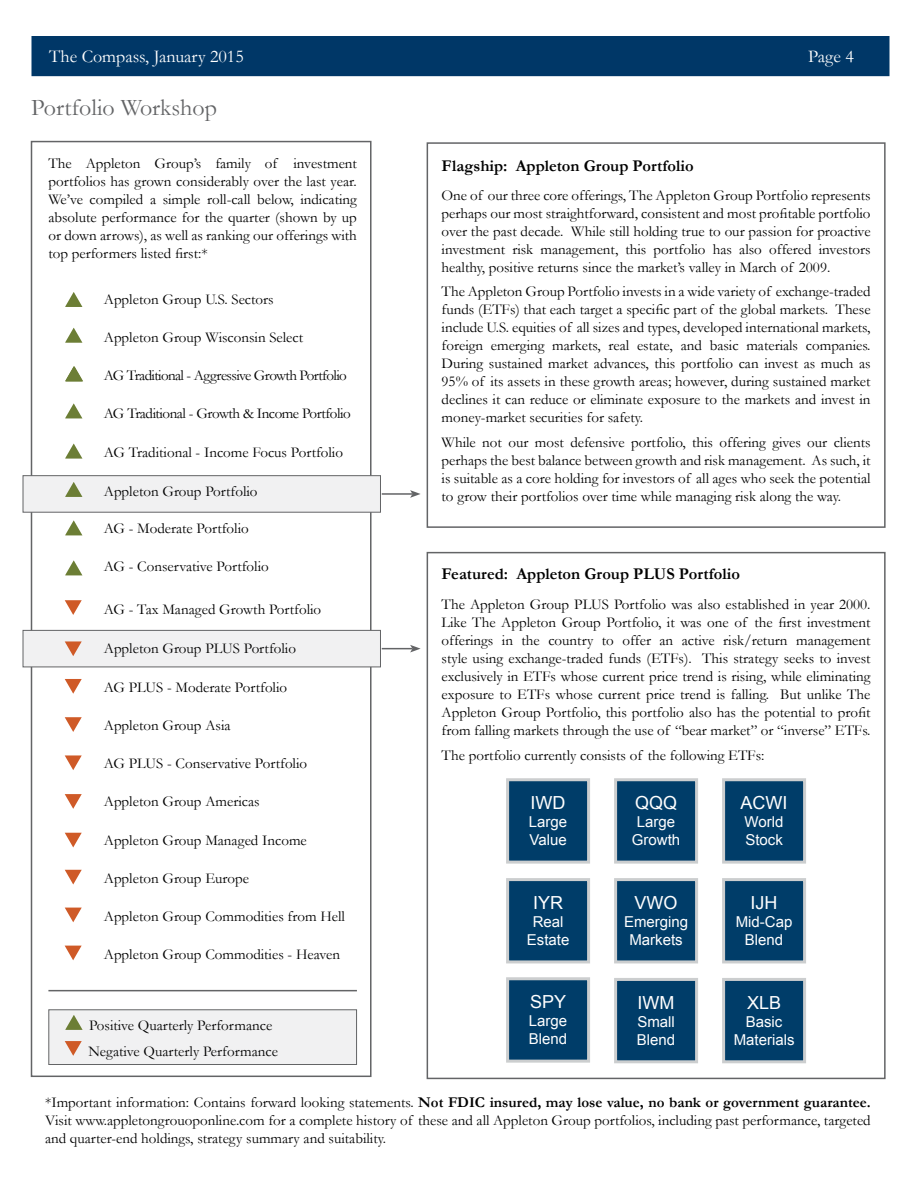
<style>
.page{position:relative;width:918px;height:1188px;background:#fff}
.page>*{position:absolute;margin:0;border:0;box-sizing:border-box;transform-origin:0 0}
.t1{font:24px "Garamond";color:#636466}
.t2{font:18px "Arial";color:#fff}
.t3{font:18px "Garamond";color:#fff}
.t4{font:700 16.5px "Garamond";color:#000}
.t5{font:15px/18px "Garamond";color:#000;text-align:justify}
.t6{font:15px/18px "Arial";color:#fff;text-align:center}
.t7{font:15px "Garamond";letter-spacing:-.04em;color:#000}
.t8{font:15px "Garamond";letter-spacing:-.03em;color:#000}
.s1{font-weight:700}
</style>
<div class="page">
<div style="left:32px;top:36px;width:858px;height:40px;background:#003767"></div>
<div style="left:31px;top:141px;width:341px;height:936px;border:2px solid #636466"></div>
<div style="left:23px;top:475px;width:358px;height:38px;background:#f1f1f2;border:1px solid #636466"></div>
<div style="left:23px;top:630px;width:358px;height:37px;background:#f1f1f2;border:1px solid #636466"></div>
<svg style="left:65px;top:946px;width:17px;height:14px"></svg>
<svg style="left:65px;top:328px;width:17px;height:15px"></svg>
<svg style="left:65px;top:292px;width:17px;height:15px"></svg>
<svg style="left:65px;top:561px;width:17px;height:14px"></svg>
<svg style="left:65px;top:521px;width:17px;height:14px"></svg>
<svg style="left:65px;top:482px;width:17px;height:15px"></svg>
<svg style="left:65px;top:444px;width:17px;height:15px"></svg>
<svg style="left:65px;top:404px;width:17px;height:14px"></svg>
<div style="left:48px;top:1009px;width:309px;height:56px;background:#f1f1f2;border:1px solid #636466"></div>
<div style="left:427px;top:142px;width:459px;height:386px;border:2px solid #636466"></div>
<hr style="left:382px;top:493px;width:30px;height:2px;background:#636466">
<svg style="left:410px;top:490px;width:11px;height:8px"></svg>
<hr style="left:382px;top:648px;width:30px;height:1px;background:#636466">
<svg style="left:410px;top:645px;width:11px;height:7px"></svg>
<hr style="left:48px;top:990px;width:309px;height:1px;background:#636466">
<svg style="left:65px;top:1015px;width:18px;height:15px"></svg>
<svg style="left:65px;top:1041px;width:17px;height:15px"></svg>
<svg style="left:65px;top:908px;width:17px;height:14px"></svg>
<svg style="left:65px;top:870px;width:17px;height:15px"></svg>
<svg style="left:65px;top:600px;width:17px;height:15px"></svg>
<svg style="left:65px;top:641px;width:17px;height:15px"></svg>
<svg style="left:65px;top:679px;width:17px;height:15px"></svg>
<svg style="left:65px;top:717px;width:17px;height:15px"></svg>
<svg style="left:65px;top:755px;width:17px;height:15px"></svg>
<svg style="left:65px;top:794px;width:17px;height:15px"></svg>
<svg style="left:65px;top:833px;width:17px;height:14px"></svg>
<div style="left:427px;top:552px;width:459px;height:527px;border:2px solid #636466"></div>
<div style="left:616px;top:979px;width:81px;height:83px;background:#003d69"></div>
<div style="left:614px;top:978px;width:84px;height:85px;border:3px solid #cccecf"></div>
<div style="left:724px;top:979px;width:81px;height:83px;background:#003d69"></div>
<div style="left:722px;top:978px;width:84px;height:85px;border:3px solid #cccecf"></div>
<div style="left:508px;top:780px;width:81px;height:82px;background:#003d69"></div>
<div style="left:506px;top:778px;width:84px;height:86px;border:3px solid #cccecf"></div>
<div style="left:616px;top:780px;width:81px;height:82px;background:#003d69"></div>
<div style="left:614px;top:778px;width:84px;height:86px;border:3px solid #cccecf"></div>
<div style="left:724px;top:780px;width:81px;height:82px;background:#003d69"></div>
<div style="left:722px;top:778px;width:84px;height:86px;border:3px solid #cccecf"></div>
<div style="left:508px;top:979px;width:81px;height:82px;background:#003d69"></div>
<div style="left:506px;top:977px;width:84px;height:86px;border:3px solid #cccecf"></div>
<div style="left:508px;top:880px;width:81px;height:82px;background:#003d69"></div>
<div style="left:506px;top:878px;width:84px;height:85px;border:3px solid #cccecf"></div>
<div style="left:616px;top:880px;width:81px;height:82px;background:#003d69"></div>
<div style="left:614px;top:878px;width:84px;height:85px;border:3px solid #cccecf"></div>
<div style="left:724px;top:880px;width:81px;height:82px;background:#003d69"></div>
<div style="left:722px;top:878px;width:84px;height:85px;border:3px solid #cccecf"></div>
<svg style="left:65px;top:366px;width:18px;height:15px"></svg>
<p class="t3" style="left:49px;top:44px;width:196px">The Compass, January 2015</p>
<p class="t3" style="left:808px;top:44px;width:47px">Page 4</p>
<h1 class="t1" style="left:31px;top:91px;width:187px">Portfolio Workshop</h1>
<p class="t4" style="left:442px;top:155px;width:254px">Flagship: Appleton Group Portfolio</p>
<p class="t5" style="left:442px;top:186px;width:431px">One of our three core offerings, The Appleton Group Portfolio represents perhaps our most straightforward, consistent and most profitable portfolio over the past decade. While still holding true to our passion for proactive investment risk management, this portfolio has also offered investors healthy, positive returns since the market’s valley in March of 2009.</p>
<p class="t5" style="left:442px;top:282px;width:431px">The Appleton Group Portfolio invests in a wide variety of exchange-traded funds (ETFs) that each target a specific part of the global markets. These include U.S. equities of all sizes and types, developed international markets, foreign emerging markets, real estate, and basic materials companies.<br>During sustained market advances, this portfolio can invest as much as 95% of its assets in these growth areas; however, during sustained market declines it can reduce or eliminate exposure to the markets and invest in money-market securities for safety.</p>
<p class="t5" style="left:442px;top:433px;width:431px">While not our most defensive portfolio, this offering gives our clients perhaps the best balance between growth and risk management. As such, it is suitable as a core holding for investors of all ages who seek the potential to grow their portfolios over time while managing risk along the way.</p>
<p class="t5" style="left:48px;top:154px;width:310px">The Appleton Group’s family of investment portfolios has grown considerably over the last year.<br>We’ve compiled a simple roll-call below, indicating absolute performance for the quarter (shown by up or down arrows), as well as ranking our offerings with top performers listed first:*</p>
<p class="t5" style="left:104px;top:289px;width:171px">Appleton Group U.S. Sectors</p>
<p class="t5" style="left:104px;top:328px;width:201px">Appleton Group Wisconsin Select</p>
<p class="t7" style="left:104px;top:365px;width:245px">AG Traditional - Aggressive Growth Portfolio</p>
<p class="t8" style="left:104px;top:404px;width:248px">AG Traditional - Growth &amp; Income Portfolio</p>
<p class="t5" style="left:104px;top:442px;width:241px">AG Traditional - Income Focus Portfolio</p>
<p class="t5" style="left:104px;top:482px;width:155px">Appleton Group Portfolio</p>
<p class="t5" style="left:104px;top:519px;width:146px">AG - Moderate Portfolio</p>
<p class="t5" style="left:104px;top:557px;width:166px">AG - Conservative Portfolio</p>
<p class="t5" style="left:104px;top:600px;width:219px">AG - Tax Managed Growth Portfolio</p>
<p class="t5" style="left:104px;top:639px;width:194px">Appleton Group PLUS Portfolio</p>
<p class="t5" style="left:104px;top:678px;width:185px">AG PLUS - Moderate Portfolio</p>
<p class="t5" style="left:104px;top:716px;width:128px">Appleton Group Asia</p>
<p class="t5" style="left:104px;top:754px;width:205px">AG PLUS - Conservative Portfolio</p>
<p class="t5" style="left:104px;top:792px;width:157px">Appleton Group Americas</p>
<p class="t5" style="left:104px;top:831px;width:205px">Appleton Group Managed Income</p>
<p class="t5" style="left:104px;top:869px;width:147px">Appleton Group Europe</p>
<p class="t5" style="left:104px;top:907px;width:243px">Appleton Group Commodities from Hell</p>
<p class="t5" style="left:104px;top:945px;width:238px">Appleton Group Commodities - Heaven</p>
<p class="t4" style="left:442px;top:563px;width:300px">Featured: Appleton Group PLUS Portfolio</p>
<p class="t5" style="left:442px;top:595px;width:431px">The Appleton Group PLUS Portfolio was also established in year 2000.<br>Like The Appleton Group Portfolio, it was one of the first investment offerings in the country to offer an active risk/return management style using exchange-traded funds (ETFs). This strategy seeks to invest exclusively in ETFs whose current price trend is rising, while eliminating exposure to ETFs whose current price trend is falling. But unlike The Appleton Group Portfolio, this portfolio also has the potential to profit from falling markets through the use of “bear market” or “inverse” ETFs.</p>
<p class="t5" style="left:442px;top:746px;width:324px">The portfolio currently consists of the following ETFs:</p>
<p class="t2" style="left:635px;top:791px;width:44px">QQQ</p>
<p class="t6" style="left:632px;top:813px;width:50px">Large<br>Growth</p>
<p class="t2" style="left:741px;top:791px;width:48px">ACWI</p>
<p class="t6" style="left:745px;top:813px;width:40px;text-align:left">World<br>Stock</p>
<p class="t2" style="left:531px;top:791px;width:36px">IWD</p>
<p class="t6" style="left:529px;top:813px;width:40px;text-align:left">Large<br>Value</p>
<p class="t2" style="left:635px;top:891px;width:45px">VWO</p>
<p class="t6" style="left:624px;top:913px;width:66px">Emerging<br>Markets</p>
<p class="t2" style="left:533px;top:891px;width:32px">IYR</p>
<p class="t6" style="left:527px;top:913px;width:44px">Real<br>Estate</p>
<p class="t2" style="left:751px;top:891px;width:28px">IJH</p>
<p class="t6" style="left:736px;top:913px;width:58px">Mid-Cap<br>Blend</p>
<p class="t5" style="left:88px;top:1012px;width:191px;line-height:26px">Positive Quarterly Performance<br>Negative Quarterly Performance</p>
<p class="t2" style="left:530px;top:990px;width:38px">SPY</p>
<p class="t6" style="left:529px;top:1012px;width:40px;text-align:left">Large<br>Blend</p>
<p class="t2" style="left:638px;top:991px;width:38px">IWM</p>
<p class="t6" style="left:637px;top:1013px;width:40px;text-align:left">Small<br>Blend</p>
<p class="t2" style="left:747px;top:991px;width:36px">XLB</p>
<p class="t6" style="left:734px;top:1013px;width:62px">Basic<br>Materials</p>
<p class="t5" style="left:45px;top:1093px;width:827px">*Important information: Contains forward looking statements. <span class="s1">Not FDIC insured, may lose value, no bank or government guarantee.<br></span>Visit www.appletongrouoponline.com for a complete history of these and all Appleton Group portfolios, including past performance, targeted and quarter-end holdings, strategy summary and suitability.</p>
</div>
